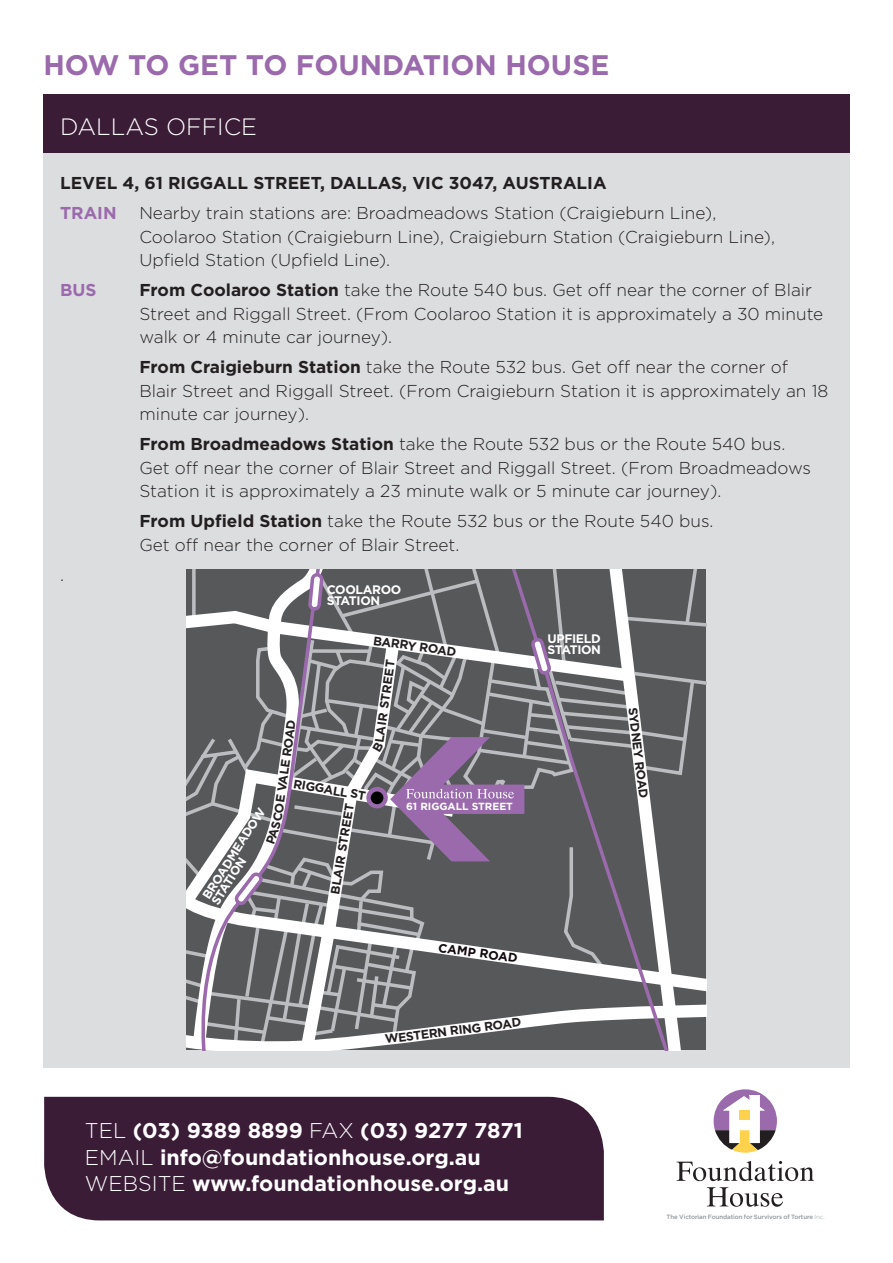
<style>
.page{position:relative;width:893px;height:1263px;background:#fff}
.page>*{position:absolute;margin:0;border:0;box-sizing:border-box;transform-origin:0 0}
.t1{font:700 28.35px "Gotham";color:#9b6aad}
.t2{font:300 23.7px "Gotham";color:#fff}
.t3{font:700 21.3px/26.1px "Gotham";color:#fff}
.t4{font:300 17.25px/23.7px "Gotham";color:#231f20}
.t5{font:700 17.25px "Gotham";color:#231f20}
.t6{font:700 17.25px "Gotham";color:#9b6aad}
.t7{font:700 12.3px "Gotham";color:#231f20}
.t8{font:700 12.3px/10.5px "Gotham";letter-spacing:-.03em;color:#fff}
.t9{font:700 12.3px "Gotham";color:#130a0f}
.t10{font:700 10.35px "Gotham";color:#fff}
.t11{font:500 6.15px "Gotham";letter-spacing:-.015em;color:#939598}
.s1{font-weight:700}
.s2{font-weight:300}
</style>
<div class="page">
<div style="left:43px;top:94px;width:807px;height:974px;background:#dcdddf"></div>
<div style="left:43px;top:94px;width:807px;height:59px;background:#3a1c37"></div>
<svg style="left:676px;top:1161px;width:138px;height:20px"></svg>
<svg style="left:707px;top:1187px;width:76px;height:20px"></svg>
<svg style="left:714px;top:1089px;width:63px;height:64px"></svg>
<div style="left:740px;top:1110px;width:10px;height:10px;background:#fed24c"></div>
<div style="left:44px;top:1097px;width:560px;height:123px;background:#3a1c37"></div>
<svg style="left:187px;top:569px;width:519px;height:481px;background:#7b797e"></svg>
<h1 class="t1" style="left:43px;top:49px;width:567px">HOW TO GET TO FOUNDATION HOUSE</h1>
<h2 class="t2" style="left:60px;top:112px;width:198px">DALLAS OFFICE</h2>
<p class="t5" style="left:60px;top:173px;width:548px">LEVEL 4, 61 RIGGALL STREET, DALLAS, VIC 3047, AUSTRALIA</p>
<p class="t6" style="left:60px;top:203px;width:58px">TRAIN</p>
<p class="t4" style="left:139px;top:200px;width:637px">Nearby train stations are: Broadmeadows Station (Craigieburn Line),<br>Coolaroo Station (Craigieburn Line), Craigieburn Station (Craigieburn Line),<br>Upfield Station (Upfield Line).</p>
<p class="t6" style="left:60px;top:280px;width:38px">BUS</p>
<p class="t4" style="left:139px;top:277px;width:685px"><span class="s1">From Coolaroo Station</span> take the Route 540 bus. Get off near the corner of Blair<br>Street and Riggall Street. (From Coolaroo Station it is approximately a 30 minute walk or 4 minute car journey).</p>
<p class="t4" style="left:139px;top:355px;width:690px"><span class="s1">From Craigieburn Station</span> take the Route 532 bus. Get off near the corner of<br>Blair Street and Riggall Street. (From Craigieburn Station it is approximately an 18 minute car journey).</p>
<p class="t4" style="left:139px;top:432px;width:673px"><span class="s1">From Broadmeadows Station</span> take the Route 532 bus or the Route 540 bus.<br>Get off near the corner of Blair Street and Riggall Street. (From Broadmeadows<br>Station it is approximately a 23 minute walk or 5 minute car journey).</p>
<p class="t4" style="left:139px;top:509px;width:576px"><span class="s1">From Upfield Station</span> take the Route 532 bus or the Route 540 bus.<br>Get off near the corner of Blair Street.</p>
<p class="t4" style="left:60px;top:562px;width:5px">.</p>
<p class="t8" style="left:327px;top:584px;width:76px">COOLAROO<br>STATION</p>
<p class="t7" style="left:374px;top:633px;width:85px;rotate:8deg">BARRY ROAD</p>
<p class="t7" style="left:271px;top:812px;width:87px;rotate:-82deg">OE VALE ROA</p>
<p class="t7" style="left:295px;top:776px;width:75px;rotate:10deg">RIGGALL ST</p>
<p class="t7" style="left:328px;top:893px;width:94px;rotate:-81deg">BLAIR STREET</p>
<p class="t8" style="left:200px;top:894px;width:107px;rotate:-57deg">BROADMEADOW<br>STATION</p>
<p class="t7" style="left:372px;top:741px;width:85px;rotate:-82deg">LAIR STREET</p>
<p class="t10" style="left:406px;top:801px;width:108px">61 RIGGALL STREET</p>
<p class="t9" style="left:440px;top:940px;width:81px;rotate:8deg">CAMP ROAD</p>
<p class="t7" style="left:384px;top:1032px;width:139px;rotate:-7deg">WESTERN RING ROAD</p>
<p class="t8" style="left:547px;top:633px;width:55px">UPFIELD<br>STATION</p>
<p class="t7" style="left:640px;top:706px;width:93px;rotate:83deg">SYDNEY ROAD</p>
<p class="t3" style="left:85px;top:1117px;width:440px"><span class="s2">TEL</span> (03) 9389 8899 <span class="s2">FAX</span> (03) 9277 7871<br><span class="s2">EMAIL</span> info@foundationhouse.org.au<br><span class="s2">WEBSITE</span> www.foundationhouse.org.au</p>
<p class="t11" style="left:666px;top:1212px;width:160px">The Victorian Foundation for Survivors of Torture <span class="s2">Inc.</span></p>
</div>
